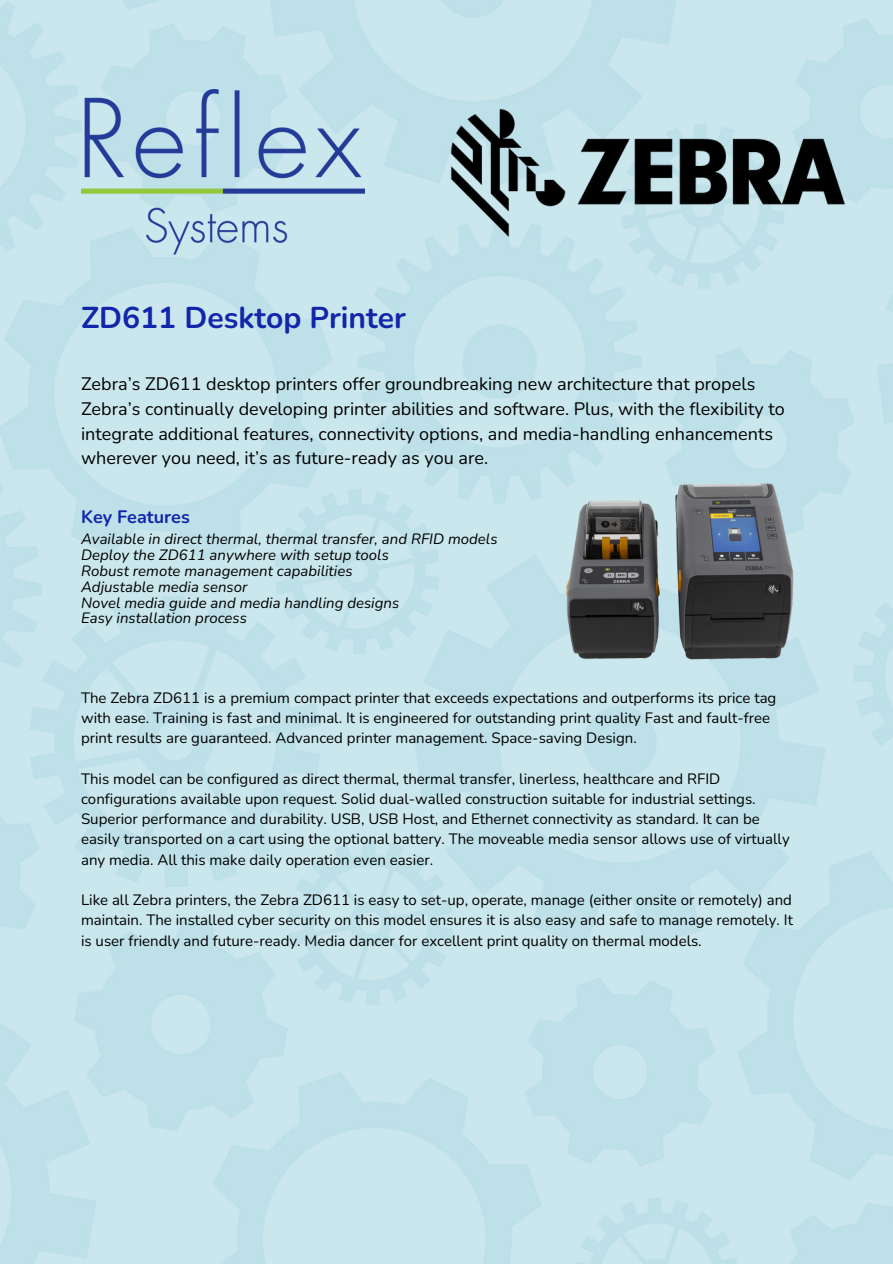
<style>
.page{position:relative;width:893px;height:1264px;background:#fff}
.page>*{position:absolute;margin:0;border:0;box-sizing:border-box;transform-origin:0 0}
.t1{font:700 30px "Nunito";color:#1226aa}
.t2{font:18px/24.8px "Nunito";color:#000}
.t3{font:700 18px "Nunito";color:#1226aa}
.t4{font:15px/20.2px "Nunito";color:#000}
.t5{font:italic 15px "Nunito";color:#000}
</style>
<div class="page">
<img style="left:0;top:0;width:892px;height:1263px">
<img style="left:81px;top:89px;width:283px;height:167px">
<img style="left:532px;top:433px;width:291px;height:292px">
<img style="left:446px;top:104px;width:403px;height:137px">
<p class="t1" style="left:81px;top:297px;width:326px">ZD611 Desktop Printer</p>
<p class="t2" style="left:81px;top:371px;width:705px">Zebra’s ZD611 desktop printers offer groundbreaking new architecture that propels Zebra’s continually developing printer abilities and software. Plus, with the flexibility to integrate additional features, connectivity options, and media-handling enhancements wherever you need, it’s as future-ready as you are.</p>
<p class="t3" style="left:81px;top:504px;width:110px">Key Features</p>
<p class="t5" style="left:81px;top:529px;width:418px">Available in direct thermal, thermal transfer, and RFID models</p>
<p class="t5" style="left:81px;top:545px;width:309px">Deploy the ZD611 anywhere with setup tools</p>
<p class="t5" style="left:81px;top:561px;width:273px">Robust remote management capabilities</p>
<p class="t5" style="left:81px;top:576px;width:168px">Adjustable media sensor</p>
<p class="t5" style="left:81px;top:592px;width:319px">Novel media guide and media handling designs</p>
<p class="t5" style="left:81px;top:608px;width:167px">Easy installation process</p>
<p class="t4" style="left:81px;top:687px;width:696px">The Zebra ZD611 is a premium compact printer that exceeds expectations and outperforms its price tag with ease. Training is fast and minimal. It is engineered for outstanding print quality Fast and fault-free print results are guaranteed. Advanced printer management. Space-saving Design.</p>
<p class="t4" style="left:81px;top:768px;width:710px">This model can be configured as direct thermal, thermal transfer, linerless, healthcare and RFID configurations available upon request. Solid dual-walled construction suitable for industrial settings.<br>Superior performance and durability. USB, USB Host, and Ethernet connectivity as standard. It can be easily transported on a cart using the optional battery. The moveable media sensor allows use of virtually any media. All this make daily operation even easier.</p>
<p class="t4" style="left:81px;top:890px;width:713px;text-align:justify">Like all Zebra printers, the Zebra ZD611 is easy to set-up, operate, manage (either onsite or remotely) and maintain. The installed cyber security on this model ensures it is also easy and safe to manage remotely. It is user friendly and future-ready. Media dancer for excellent print quality on thermal models.</p>
</div>
